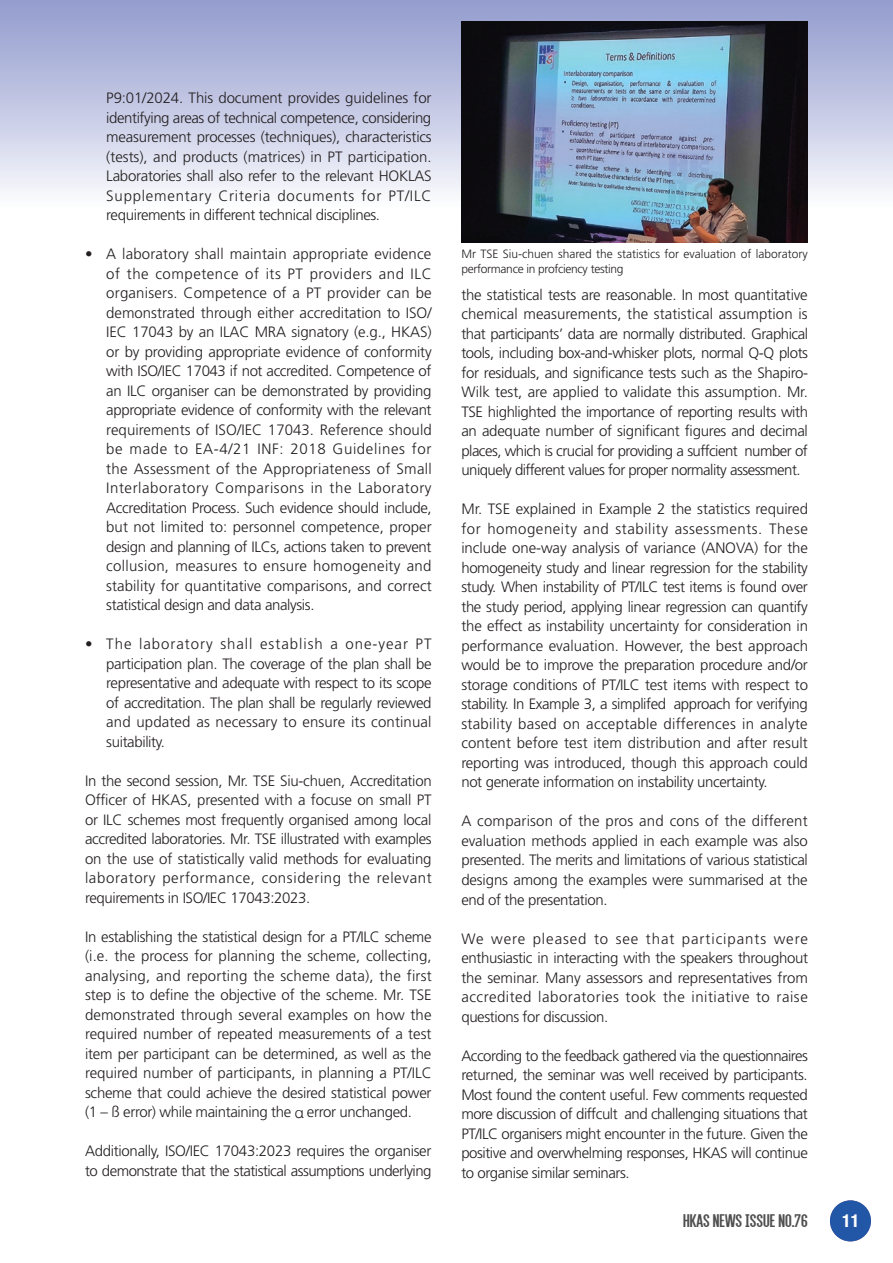
<style>
.page{position:relative;width:893px;height:1263px;background:#fff}
.page>*{position:absolute;margin:0;border:0;box-sizing:border-box;transform-origin:0 0}
.t1{font:19.5px "Alegre Sans";color:#4f4f50}
.t2{font:700 condensed 18px "Helvetica Neue";color:#fff}
.t3{font:300 15px/19.5px "Frutiger LT Std";letter-spacing:-.025em;color:#231f20;text-align:justify}
.t4{font:300 12px/15px "Frutiger LT Std";color:#231f20}
.s1{font-family:"Helvetica Neue"}
</style>
<div class="page">
<div style="left:0;top:0;width:893px;height:247px;background:linear-gradient(to bottom,#939bce,#fff)"></div>
<img style="left:461px;top:21px;width:347px;height:221px">
<div style="left:830px;top:1200px;width:41px;height:41px;background:#2256a6;border-radius:50%"></div>
<p class="t3" style="left:106px;top:89px;width:327px">P9:01/2024. This document provides guidelines for identifying areas of technical competence, considering measurement processes (techniques), characteristics (tests), and products (matrices) in PT participation.<br>Laboratories shall also refer to the relevant HOKLAS Supplementary Criteria documents for PT/ILC requirements in different technical disciplines.</p>
<p class="t3" style="left:106px;top:245px;width:327px;text-indent:-21px">• A laboratory shall maintain appropriate evidence of the competence of its PT providers and ILC organisers. Competence of a PT provider can be demonstrated through either accreditation to ISO/ IEC 17043 by an ILAC MRA signatory (e.g., HKAS) or by providing appropriate evidence of conformity with ISO/IEC 17043 if not accredited. Competence of an ILC organiser can be demonstrated by providing appropriate evidence of conformity with the relevant requirements of ISO/IEC 17043. Reference should be made to EA-4/21 INF: 2018 Guidelines for the Assessment of the Appropriateness of Small Interlaboratory Comparisons in the Laboratory Accreditation Process. Such evidence should include, but not limited to: personnel competence, proper design and planning of ILCs, actions taken to prevent collusion, measures to ensure homogeneity and stability for quantitative comparisons, and correct statistical design and data analysis.</p>
<p class="t3" style="left:106px;top:635px;width:327px;text-indent:-21px">• The laboratory shall establish a one-year PT participation plan. The coverage of the plan shall be representative and adequate with respect to its scope of accreditation. The plan shall be regularly reviewed and updated as necessary to ensure its continual suitability.</p>
<p class="t3" style="left:85px;top:771px;width:348px">In the second session, Mr. TSE Siu-chuen, Accreditation Officer of HKAS, presented with a focuse on small PT or ILC schemes most frequently organised among local accredited laboratories. Mr. TSE illustrated with examples on the use of statistically valid methods for evaluating laboratory performance, considering the relevant requirements in ISO/IEC 17043:2023.</p>
<p class="t3" style="left:85px;top:927px;width:348px">In establishing the statistical design for a PT/ILC scheme (i.e. the process for planning the scheme, collecting, analysing, and reporting the scheme data), the first step is to define the objective of the scheme. Mr. TSE demonstrated through several examples on how the required number of repeated measurements of a test item per participant can be determined, as well as the required number of participants, in planning a PT/ILC scheme that could achieve the desired statistical power (1 – ß error) while maintaining the <span class="s1">α</span> error unchanged.</p>
<p class="t3" style="left:85px;top:1142px;width:348px">Additionally, ISO/IEC 17043:2023 requires the organiser to demonstrate that the statistical assumptions underlying</p>
<p class="t4" style="left:461px;top:246px;width:348px">Mr TSE Siu-chuen shared the statistics for evaluation of laboratory performance in profciency testing</p>
<p class="t3" style="left:461px;top:285px;width:348px">the statistical tests are reasonable. In most quantitative chemical measurements, the statistical assumption is that participants’ data are normally distributed. Graphical tools, including box-and-whisker plots, normal Q-Q plots for residuals, and significance tests such as the Shapiro-Wilk test, are applied to validate this assumption. Mr.<br>TSE highlighted the importance of reporting results with an adequate number of significant figures and decimal places, which is crucial for providing a suffcient number of uniquely different values for proper normality assessment.</p>
<p class="t3" style="left:461px;top:500px;width:348px">Mr. TSE explained in Example 2 the statistics required for homogeneity and stability assessments. These include one-way analysis of variance (ANOVA) for the homogeneity study and linear regression for the stability study. When instability of PT/ILC test items is found over the study period, applying linear regression can quantify the effect as instability uncertainty for consideration in performance evaluation. However, the best approach would be to improve the preparation procedure and/or storage conditions of PT/ILC test items with respect to stability. In Example 3, a simplifed approach for verifying stability based on acceptable differences in analyte content before test item distribution and after result reporting was introduced, though this approach could not generate information on instability uncertainty.</p>
<p class="t3" style="left:461px;top:812px;width:348px">A comparison of the pros and cons of the different evaluation methods applied in each example was also presented. The merits and limitations of various statistical designs among the examples were summarised at the end of the presentation.</p>
<p class="t3" style="left:461px;top:929px;width:348px">We were pleased to see that participants were enthusiastic in interacting with the speakers throughout the seminar. Many assessors and representatives from accredited laboratories took the initiative to raise questions for discussion.</p>
<p class="t3" style="left:461px;top:1046px;width:348px">According to the feedback gathered via the questionnaires returned, the seminar was well received by participants.<br>Most found the content useful. Few comments requested more discussion of diffcult and challenging situations that PT/ILC organisers might encounter in the future. Given the positive and overwhelming responses, HKAS will continue to organise similar seminars.</p>
<h1 class="t1" style="left:683px;top:1209px;width:126px">HKAS NEWS ISSUE NO.76</h1>
<p class="t2" style="left:842px;top:1206px;width:19px">11</p>
</div>
